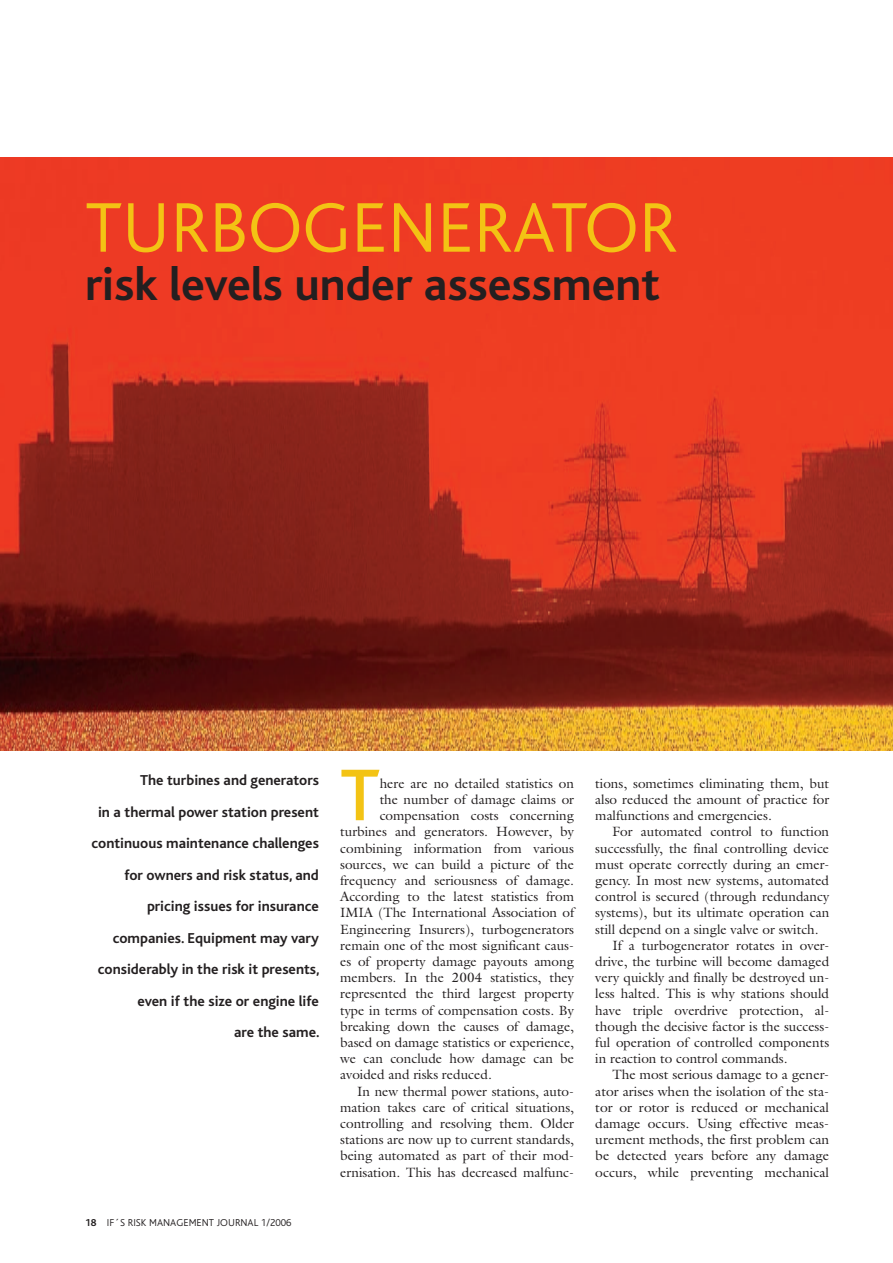
<style>
.page{position:relative;width:893px;height:1263px;background:#fff}
.page>*{position:absolute;margin:0;border:0;box-sizing:border-box;transform-origin:0 0}
.LT_anf{font:500 76.65px "Bliss If";color:#f3c314}
.OT2{font:300 73.5px "Bliss If";color:#f3c314}
.OT2-2{font:700 48px "Bliss If";color:#231f20}
.IN{font:700 15px/31.5px "Bliss If";color:#231f20;text-align:right}
.LTS{font:13.5px/16.2px "Galliard LT";color:#231f20;text-align:justify}
.LT_anf-2{font:13.5px "Galliard LT";color:#231f20}
.Normaali{font:300 10.5px "Bliss If";color:#231f20}
.s1{font-weight:700}
</style>
<div class="page">
<img style="left:0;top:157px;width:893px;height:593px">
<p class="OT2" style="left:85px;top:189px;width:207px">TURBOGENERATOR</p>
<p class="OT2-2" style="left:85px;top:259px;width:576px">risk levels under assessment</p>
<p class="IN" style="left:140px;top:765px;width:180px">The turbines and generators</p>
<p class="IN" style="left:91px;top:796px;width:230px">in a thermal power station present continuous maintenance challenges for owners and risk status, and pricing issues for insurance companies. Equipment may vary considerably in the risk it presents, even if the size or engine life</p>
<p class="IN" style="left:234px;top:1017px;width:87px">are the same.</p>
<p class="Normaali" style="left:85px;top:1216px;width:208px"><span class="s1">18</span> IF´S RISK MANAGEMENT JOURNAL 1/2006</p>
<p class="LT_anf" style="left:340px;top:755px;width:41px">T</p>
<p class="LT_anf-2" style="left:380px;top:775px;width:196px">here are no detailed statistics on</p>
<p class="LT_anf-2" style="left:380px;top:791px;width:196px">the number of damage claims or</p>
<p class="LT_anf-2" style="left:380px;top:807px;width:196px">compensation costs concerning</p>
<p class="LT_anf-2" style="left:340px;top:823px;width:235px">turbines and generators. However, by</p>
<p class="LT_anf-2" style="left:340px;top:839px;width:235px">combining information from various</p>
<p class="LT_anf-2" style="left:340px;top:856px;width:235px">sources, we can build a picture of the</p>
<p class="LT_anf-2" style="left:340px;top:872px;width:235px">frequency and seriousness of damage.</p>
<p class="LT_anf-2" style="left:340px;top:888px;width:235px">According to the latest statistics from</p>
<p class="LT_anf-2" style="left:340px;top:904px;width:235px">IMIA (The International Association of</p>
<p class="LT_anf-2" style="left:340px;top:920px;width:235px">Engineering Insurers), turbogenerators</p>
<p class="LT_anf-2" style="left:340px;top:937px;width:235px">remain one of the most significant caus-</p>
<p class="LT_anf-2" style="left:340px;top:953px;width:235px">es of property damage payouts among</p>
<p class="LT_anf-2" style="left:340px;top:969px;width:235px">members. In the 2004 statistics, they</p>
<p class="LT_anf-2" style="left:340px;top:985px;width:235px">represented the third largest property</p>
<p class="LT_anf-2" style="left:340px;top:1001px;width:235px">type in terms of compensation costs. By</p>
<p class="LT_anf-2" style="left:340px;top:1018px;width:235px">breaking down the causes of damage,</p>
<p class="LT_anf-2" style="left:340px;top:1034px;width:235px">based on damage statistics or experience,</p>
<p class="LT_anf-2" style="left:340px;top:1050px;width:235px">we can conclude how damage can be</p>
<p class="LT_anf-2" style="left:340px;top:1066px;width:153px">avoided and risks reduced.</p>
<p class="LTS" style="left:340px;top:1083px;width:235px;text-indent:17px">In new thermal power stations, auto&shy;mation takes care of critical situations, controlling and resolving them. Older stations are now up to current standards, being automated as part of their mod&shy;ernisation. This has decreased malfunc-</p>
<p class="LTS" style="left:595px;top:775px;width:235px">tions, sometimes eliminating them, but also reduced the amount of practice for malfunctions and emergencies.</p>
<p class="LTS" style="left:595px;top:823px;width:235px;text-indent:17px">For automated control to function successfully, the final controlling device must operate correctly during an emer&shy;gency. In most new systems, automated control is secured (through redundancy systems), but its ultimate operation can still depend on a single valve or switch.</p>
<p class="LTS" style="left:595px;top:937px;width:235px;text-indent:17px">If a turbogenerator rotates in over&shy;drive, the turbine will become damaged very quickly and finally be destroyed un&shy;less halted. This is why stations should have triple overdrive protection, al&shy;though the decisive factor is the success&shy;ful operation of controlled components in reaction to control commands.</p>
<p class="LTS" style="left:595px;top:1066px;width:235px;text-indent:17px">The most serious damage to a gener&shy;ator arises when the isolation of the sta&shy;tor or rotor is reduced or mechanical damage occurs. Using effective meas&shy;urement methods, the first problem can be detected years before any damage occurs, while preventing mechanical</p>
</div>
